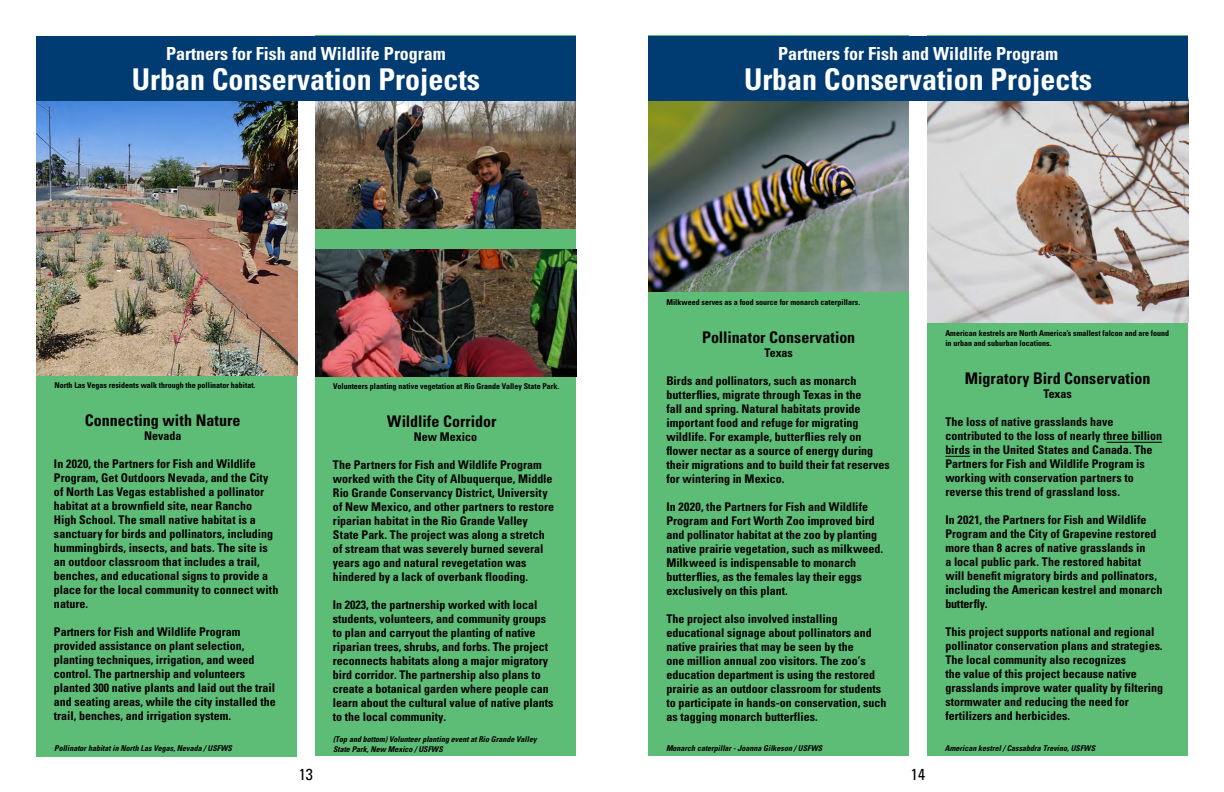
<style>
.page{position:relative;width:1224px;height:792px;background:#fff}
.page>*{position:absolute;margin:0;border:0;box-sizing:border-box;transform-origin:0 0}
.t1{font:700 condensed 30px "Univers";color:#fff}
.t2{font:700 condensed 18px "Univers";color:#fff}
.t3{font:700 condensed 16px "Univers";color:#000}
.t4{font:condensed 16px "Univers";color:#000}
.t5{font:700 condensed 12px/14px "Univers";color:#000}
.t6{font:700 condensed 8px/10px "Univers";color:#000}
.t7{font:italic 700 condensed 8px/10px "Univers";color:#000}
</style>
<div class="page">
<div style="left:927px;top:35px;width:261px;height:721px;background:#5dbd77"></div>
<div style="left:315px;top:36px;width:261px;height:720px;background:#5dbd77"></div>
<div style="left:36px;top:36px;width:261px;height:720px;background:#5dbd77"></div>
<div style="left:648px;top:36px;width:261px;height:720px;background:#5dbd77"></div>
<img style="left:36px;top:101px;width:261px;height:275px">
<div style="left:36px;top:36px;width:540px;height:65px;background:#003b72"></div>
<img style="left:648px;top:101px;width:261px;height:190px">
<img style="left:315px;top:101px;width:260px;height:128px">
<img style="left:315px;top:249px;width:261px;height:128px">
<img style="left:927px;top:101px;width:261px;height:222px">
<div style="left:648px;top:36px;width:540px;height:65px;background:#003b72"></div>
<hr style="left:1107px;top:442px;width:55px;height:1px;background:#000">
<svg style="left:945px;top:456px;width:25px;height:1px"></svg>
<h2 class="t2" style="left:166px;top:43px;width:281px">Partners for Fish and Wildlife Program</h2>
<h1 class="t1" style="left:132px;top:61px;width:350px">Urban Conservation Projects</h1>
<p class="t6" style="left:54px;top:380px;width:203px">North Las Vegas residents walk through the pollinator habitat.</p>
<p class="t3" style="left:85px;top:410px;width:157px">Connecting with Nature</p>
<p class="t5" style="left:144px;top:429px;width:39px">Nevada</p>
<p class="t5" style="left:54px;top:457px;width:226px">In 2020, the Partners for Fish and Wildlife Program, Get Outdoors Nevada, and the City of North Las Vegas established a pollinator habitat at a brownfield site, near Rancho<br>High School. The small native habitat is a sanctuary for birds and pollinators, including hummingbirds, insects, and bats. The site is an outdoor classroom that includes a trail, benches, and educational signs to provide a place for the local community to connect with nature.</p>
<p class="t5" style="left:54px;top:625px;width:223px">Partners for Fish and Wildlife Program provided assistance on plant selection, planting techniques, irrigation, and weed control. The partnership and volunteers planted 300 native plants and laid out the trail and seating areas, while the city installed the trail, benches, and irrigation system.</p>
<p class="t7" style="left:54px;top:743px;width:179px">Pollinator habitat in North Las Vegas, Nevada / USFWS</p>
<p class="t6" style="left:333px;top:381px;width:228px">Volunteers planting native vegetation at Rio Grande Valley State Park.</p>
<p class="t3" style="left:387px;top:411px;width:111px">Wildlife Corridor</p>
<p class="t5" style="left:414px;top:429px;width:65px">New Mexico</p>
<p class="t5" style="left:333px;top:457px;width:223px">The Partners for Fish and Wildlife Program worked with the City of Albuquerque, Middle Rio Grande Conservancy District, University of New Mexico, and other partners to restore riparian habitat in the Rio Grande Valley State Park. The project was along a stretch of stream that was severely burned several years ago and natural revegetation was hindered by a lack of overbank flooding.</p>
<p class="t5" style="left:333px;top:597px;width:222px">In 2023, the partnership worked with local students, volunteers, and community groups to plan and carryout the planting of native riparian trees, shrubs, and forbs. The project reconnects habitats along a major migratory bird corridor. The partnership also plans to create a botanical garden where people can learn about the cultural value of native plants to the local community.</p>
<p class="t7" style="left:333px;top:734px;width:205px">(Top and bottom) Volunteer planting event at Rio Grande Valley<br>State Park, New Mexico / USFWS</p>
<h2 class="t2" style="left:778px;top:43px;width:281px">Partners for Fish and Wildlife Program</h2>
<h1 class="t1" style="left:744px;top:61px;width:350px">Urban Conservation Projects</h1>
<p class="t6" style="left:666px;top:297px;width:195px">Milkweed serves as a food source for monarch caterpillars.</p>
<p class="t3" style="left:702px;top:327px;width:155px">Pollinator Conservation</p>
<p class="t5" style="left:765px;top:345px;width:30px">Texas</p>
<p class="t5" style="left:666px;top:373px;width:225px">Birds and pollinators, such as monarch butterflies, migrate through Texas in the<br>fall and spring. Natural habitats provide important food and refuge for migrating wildlife. For example, butterflies rely on flower nectar as a source of energy during their migrations and to build their fat reserves for wintering in Mexico.</p>
<p class="t5" style="left:666px;top:499px;width:218px">In 2020, the Partners for Fish and Wildlife Program and Fort Worth Zoo improved bird and pollinator habitat at the zoo by planting native prairie vegetation, such as milkweed.<br>Milkweed is indispensable to monarch butterflies, as the females lay their eggs exclusively on this plant.</p>
<p class="t5" style="left:666px;top:611px;width:221px">The project also involved installing educational signage about pollinators and native prairies that may be seen by the<br>one million annual zoo visitors. The zoo’s education department is using the restored prairie as an outdoor classroom for students to participate in hands-on conservation, such as tagging monarch butterflies.</p>
<p class="t7" style="left:666px;top:744px;width:158px">Monarch caterpillar - Joanna Gilkeson / USFWS</p>
<p class="t6" style="left:945px;top:329px;width:225px">American kestrels are North America’s smallest falcon and are found in urban and suburban locations.</p>
<p class="t3" style="left:965px;top:369px;width:187px">Migratory Bird Conservation</p>
<p class="t5" style="left:1043px;top:387px;width:30px">Texas</p>
<p class="t5" style="left:945px;top:415px;width:218px">The loss of native grasslands have contributed to the loss of nearly three billion birds in the United States and Canada. The Partners for Fish and Wildlife Program is working with conservation partners to reverse this trend of grassland loss.</p>
<p class="t5" style="left:945px;top:513px;width:219px">In 2021, the Partners for Fish and Wildlife Program and the City of Grapevine restored more than 8 acres of native grasslands in<br>a local public park. The restored habitat will benefit migratory birds and pollinators, including the American kestrel and monarch butterfly.</p>
<p class="t5" style="left:945px;top:625px;width:219px">This project supports national and regional pollinator conservation plans and strategies.<br>The local community also recognizes<br>the value of this project because native grasslands improve water quality by filtering stormwater and reducing the need for fertilizers and herbicides.</p>
<p class="t7" style="left:945px;top:743px;width:152px">American kestrel / Cassabdra Trevino, USFWS</p>
<h3 class="t4" style="left:299px;top:765px;width:16px">13</h3>
<h3 class="t4" style="left:911px;top:765px;width:16px">14</h3>
</div>
